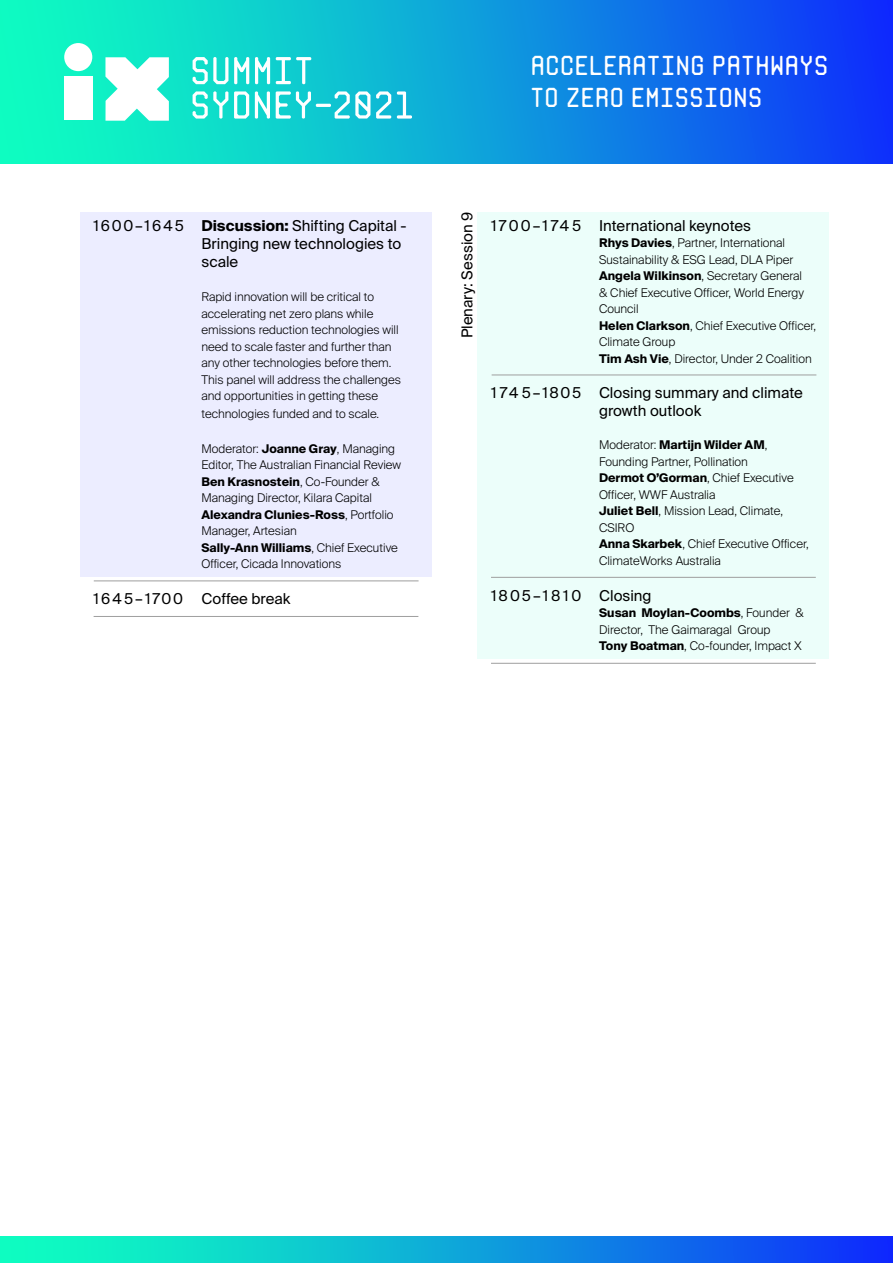
<style>
.page{position:relative;width:893px;height:1263px;background:#fff}
.page>*{position:absolute;margin:0;border:0;box-sizing:border-box;transform-origin:0 0}
.t1{font:27.3px/31.8px "Monorama";color:#fff}
.t2{font:15px/18px "Suisse Intl";color:#000}
.t3{font:15px "Suisse Intl";letter-spacing:.145em;color:#000}
.t4{font:15px "Suisse Intl";letter-spacing:.105em;color:#000}
.t5{font:15px "Suisse Intl";letter-spacing:.125em;color:#000}
.t6{font:15px "Suisse Intl";letter-spacing:.16em;color:#000}
.t7{font:300 12px/16.5px "Suisse Intl";color:#000}
.s1{font-weight:700}
</style>
<div class="page">
<div style="left:478px;top:212px;width:351px;height:446px;background:#ecfefa"></div>
<div style="left:0;top:0;width:893px;height:164px;background:linear-gradient(to right,#0fffbd,#0d36f9)"></div>
<div style="left:64px;top:77px;width:28px;height:43px;background:#fff"></div>
<svg style="left:105px;top:57px;width:64px;height:64px"></svg>
<div style="left:64px;top:43px;width:28px;height:28px;background:#fff;border-radius:50%"></div>
<svg style="left:193px;top:91px;width:219px;height:28px"></svg>
<svg style="left:193px;top:57px;width:118px;height:27px"></svg>
<div style="left:80px;top:212px;width:352px;height:364px;background:#ecedff"></div>
<div style="left:0;top:1236px;width:893px;height:27px;background:linear-gradient(to right,#0effbb,#0e33fb)"></div>
<hr style="left:94px;top:581px;width:325px;height:1px;background:#9e9e9e">
<hr style="left:94px;top:616px;width:324px;height:1px;background:#9e9e9e">
<hr style="left:492px;top:375px;width:324px;height:1px;background:#9e9e9e">
<hr style="left:491px;top:577px;width:325px;height:1px;background:#9e9e9e">
<hr style="left:491px;top:663px;width:325px;height:1px;background:#9e9e9e">
<h1 class="t1" style="left:530px;top:49px;width:300px">ACCELERATING PATHWAYS<br>TO ZERO EMISSIONS</h1>
<p class="t5" style="left:94px;top:217px;width:92px">1600–1645</p>
<p class="t2" style="left:201px;top:217px;width:207px"><span class="s1">Discussion:</span> Shifting Capital -<br>Bringing new technologies to scale</p>
<p class="t7" style="left:201px;top:289px;width:201px">Rapid innovation will be critical to accelerating net zero plans while emissions reduction technologies will need to scale faster and further than any other technologies before them.<br>This panel will address the challenges and opportunities in getting these</p>
<p class="t7" style="left:201px;top:406px;width:179px">technologies funded and to scale.</p>
<p class="t7" style="left:201px;top:440px;width:201px">Moderator: <span class="s1">Joanne Gray</span>, Managing Editor, The Australian Financial Review <span class="s1">Ben Krasnostein</span>, Co-Founder &amp; Managing Director, Kilara Capital <span class="s1">Alexandra Clunies-Ross</span>, Portfolio Manager, Artesian<br><span class="s1">Sally-Ann Williams</span>, Chief Executive Officer, Cicada Innovations</p>
<p class="t2" style="left:458px;top:338px;width:128px;rotate:-90deg">Plenary: Session 9</p>
<p class="t3" style="left:491px;top:217px;width:91px">1700–1745</p>
<p class="t4" style="left:491px;top:384px;width:91px">1745–1805</p>
<p class="t2" style="left:599px;top:217px;width:154px">International keynotes</p>
<p class="t7" style="left:599px;top:235px;width:219px"><span class="s1">Rhys Davies</span>, Partner, International<br>Sustainability &amp; ESG Lead, DLA Piper<br><span class="s1">Angela Wilkinson</span>, Secretary General<br>&amp; Chief Executive Officer, World Energy<br>Council<br><span class="s1">Helen Clarkson</span>, Chief Executive Officer,<br>Climate Group<br><span class="s1">Tim Ash Vie</span>, Director, Under 2 Coalition</p>
<p class="t2" style="left:599px;top:384px;width:205px">Closing summary and climate growth outlook</p>
<p class="t7" style="left:599px;top:437px;width:211px">Moderator: <span class="s1">Martijn Wilder AM</span>,<br>Founding Partner, Pollination<br><span class="s1">Dermot O’Gorman</span>, Chief Executive<br>Officer, WWF Australia<br><span class="s1">Juliet Bell</span>, Mission Lead, Climate,<br>CSIRO<br><span class="s1">Anna Skarbek</span>, Chief Executive Officer,<br>ClimateWorks Australia</p>
<p class="t2" style="left:94px;top:589px;width:198px">1645–1700 Coffee break</p>
<p class="t6" style="left:491px;top:587px;width:92px">1805–1810</p>
<p class="t2" style="left:599px;top:587px;width:54px">Closing</p>
<p class="t7" style="left:599px;top:605px;width:206px"><span class="s1">Susan Moylan-Coombs</span>, Founder &amp;<br>Director, The Gaimaragal Group<br><span class="s1">Tony Boatman</span>, Co-founder, Impact X</p>
</div>
